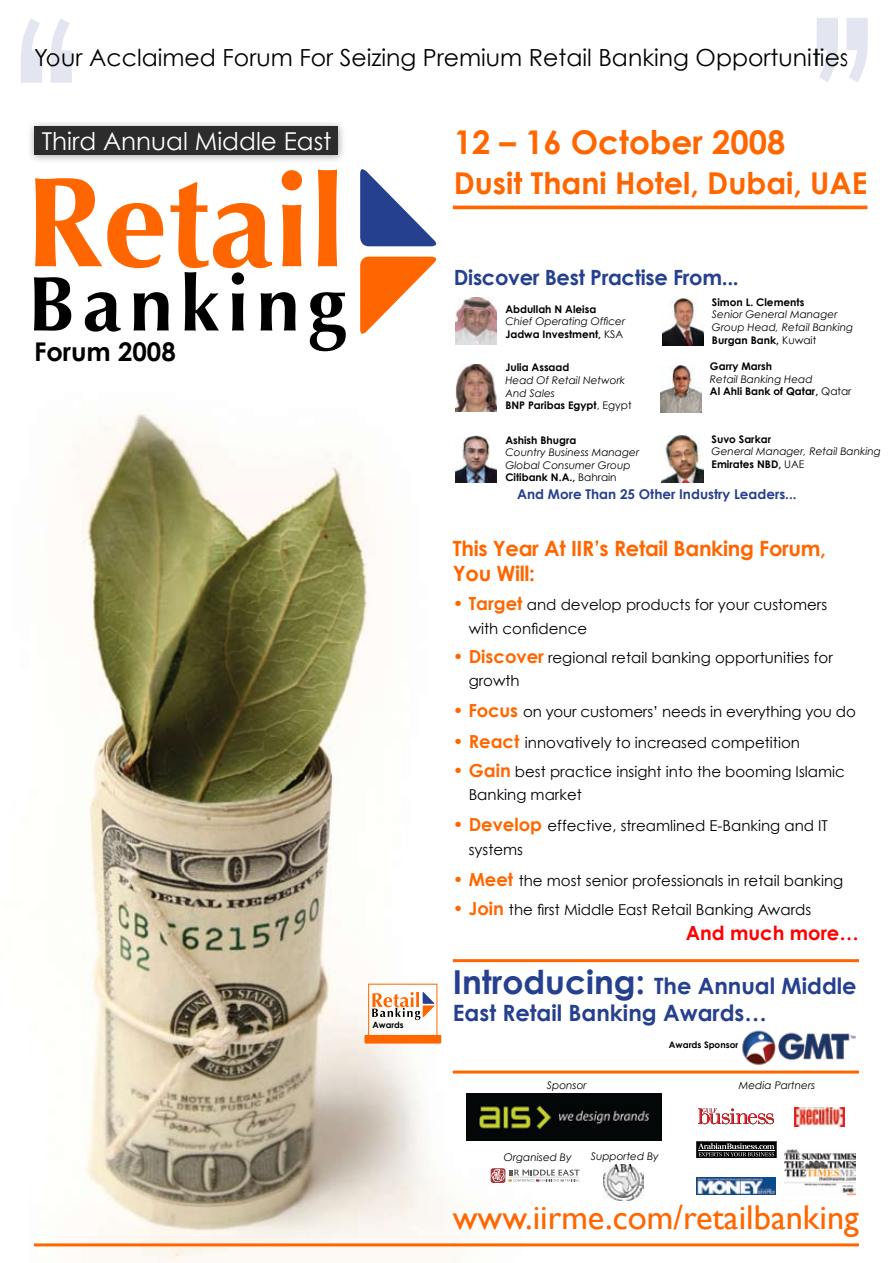
<style>
.page{position:relative;width:893px;height:1263px;background:#fff}
.page>*{position:absolute;margin:0;border:0;box-sizing:border-box;transform-origin:0 0}
.t1{font:240.75px "Century Gothic";color:#4456a6}
.t2{font:34.5px "Gill Sans";color:#f60}
.t3{font:700 32.7px "Century Gothic";color:#f60}
.t4{font:700 30.15px "Century Gothic";color:#f60}
.t5{font:700 25.8px "Century Gothic";color:#000}
.t6{font:24.6px "Century Gothic";color:#fff}
.t7{font:23.55px "Century Gothic";color:#000}
.t8{font:700 22.5px/27px "Century Gothic";color:#25408f}
.t9{font:700 21px/25.2px "Century Gothic";letter-spacing:-.015em;color:#f60}
.t10{font:700 21px "Century Gothic";letter-spacing:-.015em;color:#25408f}
.t11{font:700 19.5px "Century Gothic";color:#f00}
.t12{font:15px/23.4px "Century Gothic";color:#000}
.t13{font:700 13.5px "Century Gothic";color:#25408f}
.t14{font:italic 10.5px/12.6px "Century Gothic";color:#000}
.t15{font:700 10.5px/12.6px "Century Gothic";color:#000}
.t16{font:700 9px "Century Gothic";color:#000}
.t17{font:700 8.55px "Century Gothic";color:#000}
.s1{font-weight:700;font-style:normal}
.s2{font-style:normal}
.s3{font-weight:400;font-style:italic}
.s4{font-weight:400}
.s5{font-weight:700;font-size:18px;color:#f60}
.s6{font-size:33px}
</style>
<div class="page">
<img style="left:34px;top:351px;width:527px;height:912px">
<div style="left:27px;top:119px;width:323px;height:48px;background:#000;opacity:.4"></div>
<div style="left:34px;top:126px;width:304px;height:29px;background:#2c2c2c"></div>
<svg style="left:318px;top:170px;width:19px;height:96px;background:#ff6f0f"></svg>
<svg style="left:34px;top:170px;width:268px;height:162px"></svg>
<svg style="left:310px;top:292px;width:36px;height:59px"></svg>
<svg style="left:360px;top:169px;width:77px;height:77px"></svg>
<svg style="left:360px;top:257px;width:77px;height:77px"></svg>
<hr style="left:34px;top:1243px;width:825px;height:3px;background:#f60">
<hr style="left:453px;top:959px;width:406px;height:3px;background:#f60">
<hr style="left:453px;top:1070px;width:406px;height:3px;background:#f60">
<hr style="left:453px;top:206px;width:414px;height:3px;background:#f60">
<svg style="left:372px;top:991px;width:63px;height:29px"></svg>
<div style="left:368px;top:984px;width:69px;height:58px;border:1px solid #f60"></div>
<div style="left:364px;top:1035px;width:77px;height:8px;background:#f60"></div>
<img style="left:455px;top:298px;width:42px;height:47px">
<img style="left:455px;top:365px;width:42px;height:47px">
<img style="left:455px;top:436px;width:42px;height:47px">
<img style="left:662px;top:298px;width:41px;height:47px">
<img style="left:660px;top:365px;width:41px;height:47px">
<img style="left:662px;top:436px;width:41px;height:47px">
<svg style="left:491px;top:1168px;width:14px;height:15px"></svg>
<svg style="left:491px;top:1169px;width:89px;height:13px"></svg>
<hr style="left:509px;top:1177px;width:70px;height:1px;background:#d1d3d4">
<img style="left:603px;top:1164px;width:40px;height:37px">
<svg style="left:698px;top:1108px;width:76px;height:16px"></svg>
<img style="left:795px;top:1108px;width:50px;height:18px">
<svg style="left:696px;top:1141px;width:81px;height:17px"></svg>
<img style="left:697px;top:1177px;width:78px;height:17px">
<img style="left:785px;top:1150px;width:71px;height:46px">
<img style="left:466px;top:1094px;width:195px;height:46px">
<img style="left:742px;top:1030px;width:114px;height:35px">
<h1 class="t1" style="left:901px;top:139px;width:116px;rotate:-180deg">‘‘</h1>
<h1 class="t1" style="left:-13px;top:-38px;width:116px">‘‘</h1>
<h3 class="t7" style="left:34px;top:43px;width:817px">Your Acclaimed Forum For Seizing Premium Retail Banking Opportunities</h3>
<h3 class="t6" style="left:42px;top:126px;width:291px">Third Annual Middle East</h3>
<h3 class="t5" style="left:34px;top:336px;width:143px">Forum 2008</h3>
<p class="t17" style="left:373px;top:1019px;width:33px">Awards</p>
<h3 class="t3" style="left:454px;top:121px;width:333px">12 – 16 October 2008</h3>
<h3 class="t4" style="left:454px;top:164px;width:415px">Dusit Thani Hotel, Dubai, UAE</h3>
<h3 class="t10" style="left:454px;top:264px;width:286px">Discover Best Practise From...</h3>
<p class="t15" style="left:505px;top:302px;width:92px">Abdullah N Aleisa</p>
<p class="t14" style="left:505px;top:315px;width:121px">Chief Operating Officer<br><span class="s1">Jadwa Investment,</span> <span class="s2">KSA</span></p>
<p class="t15" style="left:505px;top:361px;width:66px">Julia Assaad</p>
<p class="t14" style="left:505px;top:374px;width:128px">Head Of Retail Network<br>And Sales<br><span class="s1">BNP Paribas Egypt</span><span class="s2">, Egypt</span></p>
<p class="t15" style="left:505px;top:433px;width:72px">Ashish Bhugra</p>
<p class="t14" style="left:505px;top:446px;width:135px">Country Business Manager<br>Global Consumer Group<br><span class="s1">Citibank N.A.,</span> <span class="s2">Bahrain</span></p>
<p class="t15" style="left:712px;top:295px;width:94px">Simon L. Clements</p>
<p class="t14" style="left:712px;top:308px;width:143px">Senior General Manager<br>Group Head, Retail Banking<br><span class="s1">Burgan Bank,</span> <span class="s2">Kuwait</span></p>
<p class="t15" style="left:710px;top:360px;width:64px">Garry Marsh</p>
<p class="t15" style="left:710px;top:372px;width:143px"><span class="s3">Retail Banking Head<br></span>Al Ahli Bank of Qatar, <span class="s4">Qatar</span></p>
<p class="t15" style="left:712px;top:432px;width:61px">Suvo Sarkar</p>
<p class="t14" style="left:712px;top:445px;width:171px">General Manager, Retail Banking<br><span class="s1">Emirates NBD,</span> <span class="s2">UAE</span></p>
<p class="t13" style="left:517px;top:486px;width:281px">And More Than 25 Other Industry Leaders...</p>
<h3 class="t9" style="left:453px;top:535px;width:375px">This Year At IIR’s Retail Banking Forum,<br>You Will:</h3>
<p class="t12" style="left:469px;top:593px;width:360px;text-indent:-16px"><span class="s5">• Target</span> and develop products for your customers with confidence</p>
<p class="t12" style="left:469px;top:645px;width:366px;text-indent:-16px"><span class="s5">• Discover</span> regional retail banking opportunities for growth</p>
<p class="t12" style="left:453px;top:700px;width:404px"><span class="s5">• Focus</span> on your customers’ needs in everything you do</p>
<p class="t12" style="left:453px;top:730px;width:349px"><span class="s5">• React</span> innovatively to increased competition</p>
<p class="t12" style="left:469px;top:760px;width:378px;text-indent:-16px"><span class="s5">• Gain</span> best practice insight into the booming Islamic<br>Banking market</p>
<p class="t12" style="left:469px;top:814px;width:361px;text-indent:-16px"><span class="s5">• Develop</span> effective, streamlined E-Banking and IT systems</p>
<p class="t12" style="left:453px;top:868px;width:392px"><span class="s5">• Meet</span> the most senior professionals in retail banking</p>
<p class="t12" style="left:453px;top:897px;width:360px"><span class="s5">• Join</span> the first Middle East Retail Banking Awards</p>
<h3 class="t11" style="left:686px;top:921px;width:175px">And much more…</h3>
<h3 class="t8" style="left:453px;top:972px;width:405px"><span class="s6">Introducing:</span> The Annual Middle<br>East Retail Banking Awards…</h3>
<p class="t16" style="left:669px;top:1039px;width:71px">Awards Sponsor</p>
<p class="t14" style="left:547px;top:1078px;width:41px">Sponsor</p>
<p class="t14" style="left:739px;top:1078px;width:78px">Media Partners</p>
<p class="t14" style="left:504px;top:1150px;width:69px">Organised By</p>
<p class="t14" style="left:591px;top:1150px;width:70px">Supported By</p>
<h2 class="t2" style="left:453px;top:1197px;width:408px">www.iirme.com/retailbanking</h2>
</div>
